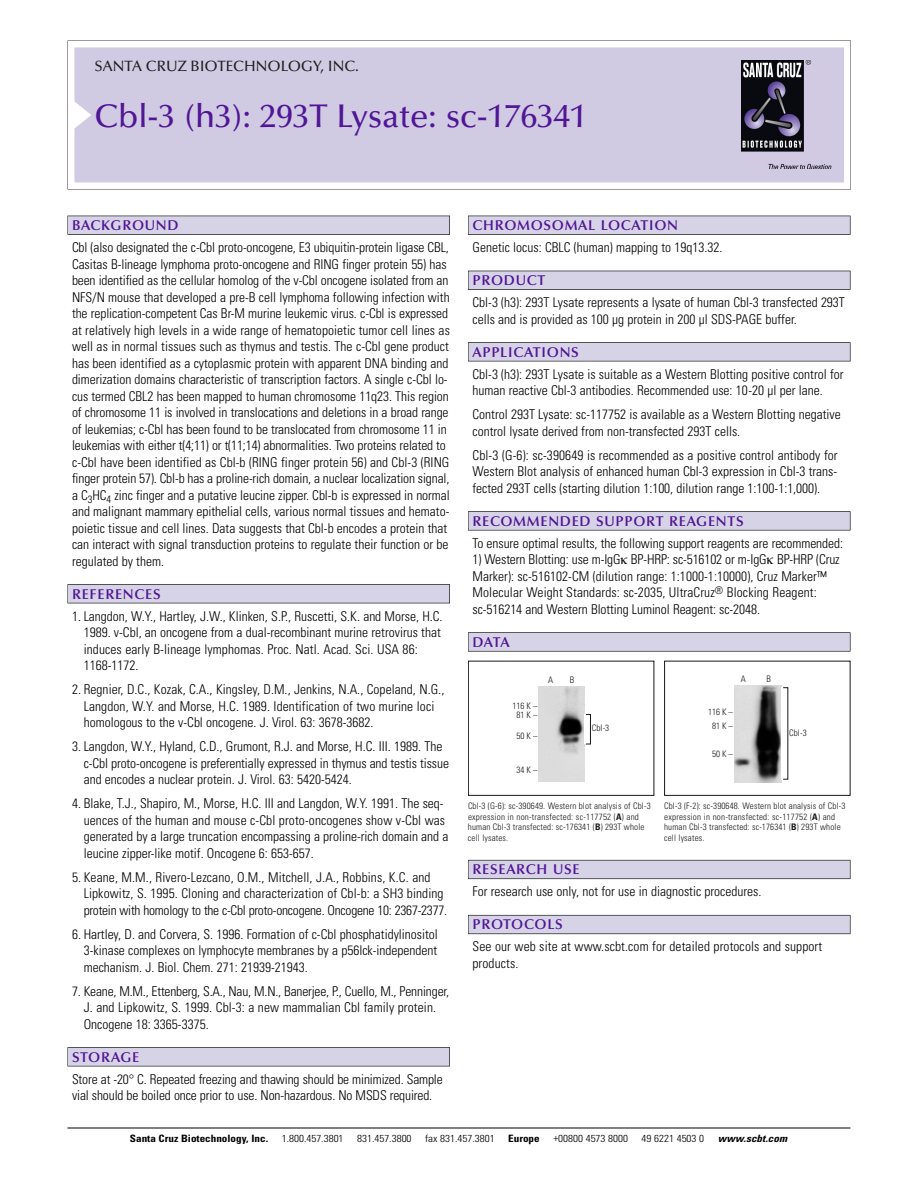
<style>
.page{position:relative;width:918px;height:1188px;background:#fff}
.page>*{position:absolute;margin:0;border:0;box-sizing:border-box;transform-origin:0 0}
.t1{font:500 33px "Optima";color:#511695}
.t2{font:500 15px "Optima";color:#231f20}
.t3{font:600 14.25px "Optima";letter-spacing:.05em;color:#511695}
.t4{font:300 condensed 13.5px/16.5px "Univers";color:#000}
.t5{font:300 condensed 10.2px "Univers";color:#000;scale:1.1 1}
.t6{font:700 condensed 10.2px "Univers";color:#000;scale:1.1 1}
.t7{font:italic 700 condensed 10.2px "Univers";letter-spacing:.005em;color:#000;scale:1.1 1}
.t8{font:9px/10.5px "Univers Condensed Light+QUEVHU";letter-spacing:.015em;color:#191919}
.t9{font:9px/10.5px "Univers Condensed Light+TEMFKT";letter-spacing:.015em;color:#191919}
.s1{font-family:"Univers Condensed Bold+MRMDCN"}
.s2{font-family:"Univers Condensed Bold+ISRRWR"}
</style>
<div class="page">
<svg style="left:68px;top:40px;width:783px;height:149px"></svg>
<div style="left:74px;top:47px;width:770px;height:135px;background:#d1cae3"></div>
<img style="left:741px;top:60px;width:90px;height:108px">
<div style="left:68px;top:216px;width:382px;height:19px;background:#525155"></div>
<div style="left:68px;top:216px;width:381px;height:18px;background:#d7d3e7"></div>
<div style="left:68px;top:584px;width:382px;height:19px;background:#525155"></div>
<div style="left:68px;top:585px;width:381px;height:18px;background:#d7d3e7"></div>
<div style="left:68px;top:1047px;width:382px;height:19px;background:#545357"></div>
<div style="left:68px;top:1048px;width:381px;height:18px;background:#d7d3e7"></div>
<div style="left:468px;top:216px;width:382px;height:19px;background:#525155"></div>
<div style="left:468px;top:216px;width:382px;height:18px;background:#d7d3e7"></div>
<div style="left:468px;top:271px;width:382px;height:19px;background:#515055"></div>
<div style="left:468px;top:271px;width:382px;height:18px;background:#d7d3e7"></div>
<div style="left:468px;top:342px;width:382px;height:19px;background:#545357"></div>
<div style="left:468px;top:343px;width:382px;height:18px;background:#d7d3e7"></div>
<div style="left:468px;top:511px;width:382px;height:19px;background:#575759"></div>
<div style="left:468px;top:512px;width:382px;height:18px;background:#d7d3e7"></div>
<svg style="left:468px;top:632px;width:382px;height:20px"></svg>
<div style="left:468px;top:633px;width:382px;height:18px;background:#d7d3e7"></div>
<div style="left:468px;top:860px;width:382px;height:19px;background:#66646e"></div>
<div style="left:468px;top:860px;width:382px;height:18px;background:#d7d3e7"></div>
<div style="left:468px;top:915px;width:382px;height:19px;background:#66646d"></div>
<div style="left:468px;top:916px;width:382px;height:18px;background:#d7d3e7"></div>
<hr style="left:68px;top:1128px;width:782px;height:1px;background:#000">
<div style="left:664px;top:661px;width:186px;height:135px;border:1px solid #191919"></div>
<img style="left:734px;top:685px;width:47px;height:97px">
<div style="left:468px;top:661px;width:186px;height:135px;border:1px solid #191919"></div>
<img style="left:539px;top:686px;width:45px;height:95px">
<div style="left:586px;top:714px;width:5px;height:30px;border:1px solid #191919"></div>
<p class="t2" style="left:94px;top:61px;width:266px">SANTA CRUZ BIOTECHNOLOGY, INC.</p>
<h1 class="t1" style="left:94px;top:103px;width:494px">Cbl-3 (h3): 293T Lysate: sc-176341</h1>
<p class="t3" style="left:72px;top:219px;width:108px">BACKGROUND</p>
<p class="t4" style="left:72px;top:240px;width:379px">Cbl (also designated the c-Cbl proto-oncogene, E3 ubiquitin-protein ligase CBL, Casitas B-lineage lymphoma proto-oncogene and RING finger protein 55) has been identified as the cellular homolog of the v-Cbl oncogene isolated from an NFS/N mouse that developed a pre-B cell lymphoma following infection with the replication-competent Cas Br-M murine leukemic virus. c-Cbl is expressed at relatively high levels in a wide range of hematopoietic tumor cell lines as well as in normal tissues such as thymus and testis. The c-Cbl gene product has been identified as a cytoplasmic protein with apparent DNA binding and dimerization domains characteristic of transcription factors. A single c-Cbl lo&shy;cus termed CBL2 has been mapped to human chromosome 11q23. This region of chromosome 11 is involved in translocations and deletions in a broad range of leukemias; c-Cbl has been found to be translocated from chromosome 11 in leukemias with either t(4;11) or t(11;14) abnormalities. Two proteins related to c-Cbl have been identified as Cbl-b (RING finger protein 56) and Cbl-3 (RING finger protein 57). Cbl-b has a proline-rich domain, a nuclear localization signal, a C<sub>3</sub>HC<sub>4</sub> zinc finger and a putative leucine zipper. Cbl-b is expressed in normal and malignant mammary epithelial cells, various normal tissues and hemato&shy;poietic tissue and cell lines. Data suggests that Cbl-b encodes a protein that can interact with signal transduction proteins to regulate their function or be regulated by them.</p>
<p class="t3" style="left:72px;top:588px;width:90px">REFERENCES</p>
<p class="t4" style="left:84px;top:609px;width:360px;text-indent:-12px">1. Langdon, W.Y., Hartley, J.W., Klinken, S.P., Ruscetti, S.K. and Morse, H.C.<br>1989. v-Cbl, an oncogene from a dual-recombinant murine retrovirus that induces early B-lineage lymphomas. Proc. Natl. Acad. Sci. USA 86:<br>1168-1172.</p>
<p class="t4" style="left:84px;top:682px;width:362px;text-indent:-12px">2. Regnier, D.C., Kozak, C.A., Kingsley, D.M., Jenkins, N.A., Copeland, N.G.,<br>Langdon, W.Y. and Morse, H.C. 1989. Identification of two murine loci homologous to the v-Cbl oncogene. J. Virol. 63: 3678-3682.</p>
<p class="t4" style="left:84px;top:739px;width:367px;text-indent:-12px">3. Langdon, W.Y., Hyland, C.D., Grumont, R.J. and Morse, H.C. III. 1989. The c-Cbl proto-oncogene is preferentially expressed in thymus and testis tissue and encodes a nuclear protein. J. Virol. 63: 5420-5424.</p>
<p class="t4" style="left:84px;top:796px;width:366px;text-indent:-12px">4. Blake, T.J., Shapiro, M., Morse, H.C. III and Langdon, W.Y. 1991. The seq&shy;uences of the human and mouse c-Cbl proto-oncogenes show v-Cbl was generated by a large truncation encompassing a proline-rich domain and a leucine zipper-like motif. Oncogene 6: 653-657.</p>
<p class="t4" style="left:84px;top:870px;width:365px;text-indent:-12px">5. Keane, M.M., Rivero-Lezcano, O.M., Mitchell, J.A., Robbins, K.C. and<br>Lipkowitz, S. 1995. Cloning and characterization of Cbl-b: a SH3 binding protein with homology to the c-Cbl proto-oncogene. Oncogene 10: 2367-2377.</p>
<p class="t4" style="left:84px;top:927px;width:356px;text-align:justify;text-indent:-12px">6. Hartley, D. and Corvera, S. 1996. Formation of c-Cbl phosphatidylinositol 3-kinase complexes on lymphocyte membranes by a p56lck-independent mechanism. J. Biol. Chem. 271: 21939-21943.</p>
<p class="t4" style="left:84px;top:984px;width:367px;text-indent:-12px">7. Keane, M.M., Ettenberg, S.A., Nau, M.N., Banerjee, P., Cuello, M., Penninger,<br>J. and Lipkowitz, S. 1999. Cbl-3: a new mammalian Cbl family protein.<br>Oncogene 18: 3365-3375.</p>
<p class="t3" style="left:72px;top:1051px;width:69px">STORAGE</p>
<p class="t4" style="left:72px;top:1072px;width:372px">Store at -20° C. Repeated freezing and thawing should be minimized. Sample vial should be boiled once prior to use. Non-hazardous. No MSDS required.</p>
<p class="t3" style="left:473px;top:219px;width:207px">CHROMOSOMAL LOCATION</p>
<p class="t4" style="left:473px;top:240px;width:251px">Genetic locus: CBLC (human) mapping to 19q13.32.</p>
<p class="t3" style="left:473px;top:275px;width:74px">PRODUCT</p>
<p class="t4" style="left:473px;top:295px;width:374px">Cbl-3 (h3): 293T Lysate represents a lysate of human Cbl-3 transfected 293T cells and is provided as 100 µg protein in 200 µl SDS-PAGE buffer.</p>
<p class="t3" style="left:473px;top:346px;width:108px">APPLICATIONS</p>
<p class="t4" style="left:473px;top:367px;width:373px">Cbl-3 (h3): 293T Lysate is suitable as a Western Blotting positive control for human reactive Cbl-3 antibodies. Recommended use: 10-20 µl per lane.</p>
<p class="t4" style="left:473px;top:407px;width:370px">Control 293T Lysate: sc-117752 is available as a Western Blotting negative control lysate derived from non-transfected 293T cells.</p>
<p class="t4" style="left:473px;top:448px;width:367px;text-align:justify">Cbl-3 (G-6): sc-390649 is recommended as a positive control antibody for Western Blot analysis of enhanced human Cbl-3 expression in Cbl-3 trans&shy;fected 293T cells (starting dilution 1:100, dilution range 1:100-1:1,000).</p>
<p class="t3" style="left:473px;top:515px;width:273px">RECOMMENDED SUPPORT REAGENTS</p>
<p class="t4" style="left:473px;top:536px;width:372px">To ensure optimal results, the following support reagents are recommended:</p>
<p class="t4" style="left:473px;top:552px;width:369px">1) Western Blotting: use m-IgG BP-HRP: sc-516102 or m-IgG BP-HRP (Cruz Marker): sc-516102-CM (dilution range: 1:1000-1:10000), Cruz Marker™ Molecular Weight Standards: sc-2035, UltraCruz<sup>®</sup> Blocking Reagent: sc-516214 and Western Blotting Luminol Reagent: sc-2048.</p>
<p class="t3" style="left:473px;top:636px;width:39px">DATA</p>
<p class="t8" style="left:548px;top:675px;width:7px">A</p>
<p class="t8" style="left:570px;top:675px;width:6px">B</p>
<p class="t9" style="left:741px;top:674px;width:7px">A</p>
<p class="t9" style="left:767px;top:674px;width:6px">B</p>
<p class="t8" style="left:513px;top:702px;width:26px;line-height:9px;text-align:center">116 K –<br>81K–</p>
<p class="t8" style="left:517px;top:731px;width:22px">50K–</p>
<p class="t8" style="left:517px;top:766px;width:22px">34K–</p>
<p class="t8" style="left:592px;top:724px;width:19px">Cbl-3</p>
<p class="t9" style="left:708px;top:706px;width:26px;line-height:13.8px;text-align:center">116 K –<br>81K–</p>
<p class="t9" style="left:712px;top:749px;width:22px">50K–</p>
<p class="t9" style="left:789px;top:728px;width:19px">Cbl-3</p>
<p class="t8" style="left:468px;top:802px;width:184px">Cbl-3 (G-6): sc-390649. Western blot analysis of Cbl-3 expression in non-transfected: sc-117752 (<span class="s1">A</span>) and human Cbl-3 transfected: sc-176341 (<span class="s1">B</span>) 293T whole cell lysates.</p>
<p class="t9" style="left:664px;top:802px;width:183px">Cbl-3 (F-2): sc-390648. Western blot analysis of Cbl-3 expression in non-transfected: sc-117752 (<span class="s2">A</span>) and human Cbl-3 transfected: sc-176341 (<span class="s2">B</span>) 293T whole cell lysates.</p>
<p class="t3" style="left:473px;top:864px;width:109px">RESEARCH USE</p>
<p class="t4" style="left:473px;top:884px;width:290px">For research use only, not for use in diagnostic procedures.</p>
<p class="t3" style="left:473px;top:919px;width:92px">PROTOCOLS</p>
<p class="t4" style="left:473px;top:940px;width:351px">See our web site at www.scbt.com for detailed protocols and support products.</p>
<p class="t6" style="left:130px;top:1135px;width:127px">Santa Cruz Biotechnology, Inc.</p>
<p class="t5" style="left:282px;top:1135px;width:58px">1.800.457.3801</p>
<p class="t5" style="left:357px;top:1135px;width:51px">831.457.3800</p>
<p class="t5" style="left:425px;top:1135px;width:65px">fax 831.457.3801</p>
<p class="t6" style="left:508px;top:1135px;width:30px">Europe</p>
<p class="t5" style="left:553px;top:1135px;width:69px">+00800 4573 8000</p>
<p class="t5" style="left:642px;top:1135px;width:58px">49 6221 4503 0</p>
<p class="t7" style="left:718px;top:1135px;width:64px">www.scbt.com</p>
</div>
